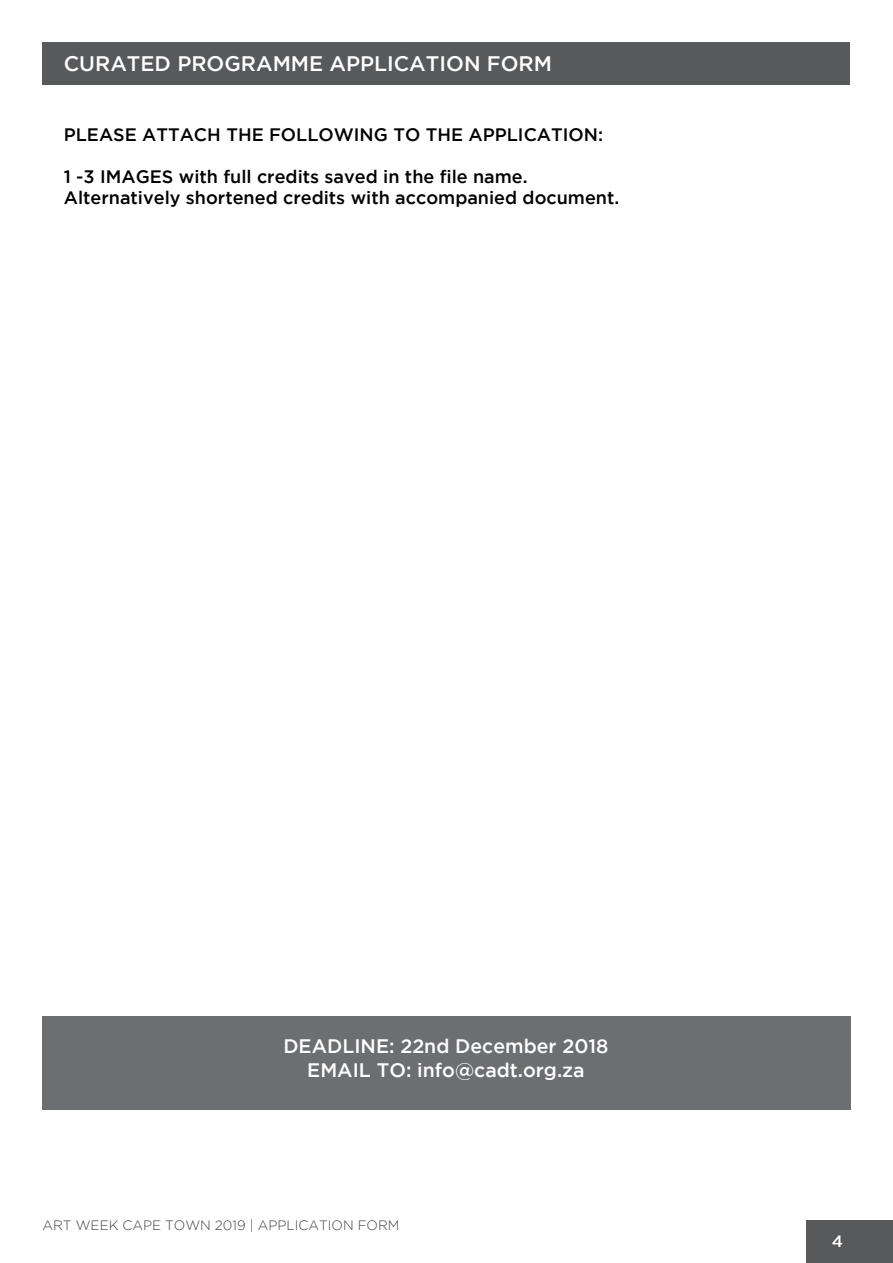
<style>
.page{position:relative;width:893px;height:1263px;background:#fff}
.page>*{position:absolute;margin:0;border:0;box-sizing:border-box;transform-origin:0 0}
.t1{font:500 21px "Gotham";color:#fff}
.t2{font:500 19.5px/24px "Gotham";color:#fff;text-align:center}
.t3{font:500 18px/21px "Gotham";color:#000}
.t4{font:500 16.5px "Gotham";color:#fff}
.t5{font:300 13.5px "Gotham";color:#414042}
</style>
<div class="page">
<div style="left:806px;top:1220px;width:87px;height:43px;background:#58595b"></div>
<div style="left:43px;top:43px;width:807px;height:42px;background:#58595b"></div>
<div style="left:42px;top:1016px;width:809px;height:94px;background:#6d6e71"></div>
<p class="t1" style="left:64px;top:56px;width:490px">CURATED PROGRAMME APPLICATION FORM</p>
<p class="t3" style="left:64px;top:125px;width:541px">PLEASE ATTACH THE FOLLOWING TO THE APPLICATION:</p>
<p class="t3" style="left:64px;top:167px;width:557px">1 -3 IMAGES with full credits saved in the file name.<br>Alternatively shortened credits with accompanied document.</p>
<p class="t2" style="left:283px;top:1036px;width:327px">DEADLINE: 22nd December 2018<br>EMAIL TO: info@cadt.org.za</p>
<p class="t5" style="left:43px;top:1220px;width:358px">ART WEEK CAPE TOWN 2019 | APPLICATION FORM</p>
<p class="t4" style="left:832px;top:1235px;width:13px">4</p>
</div>
